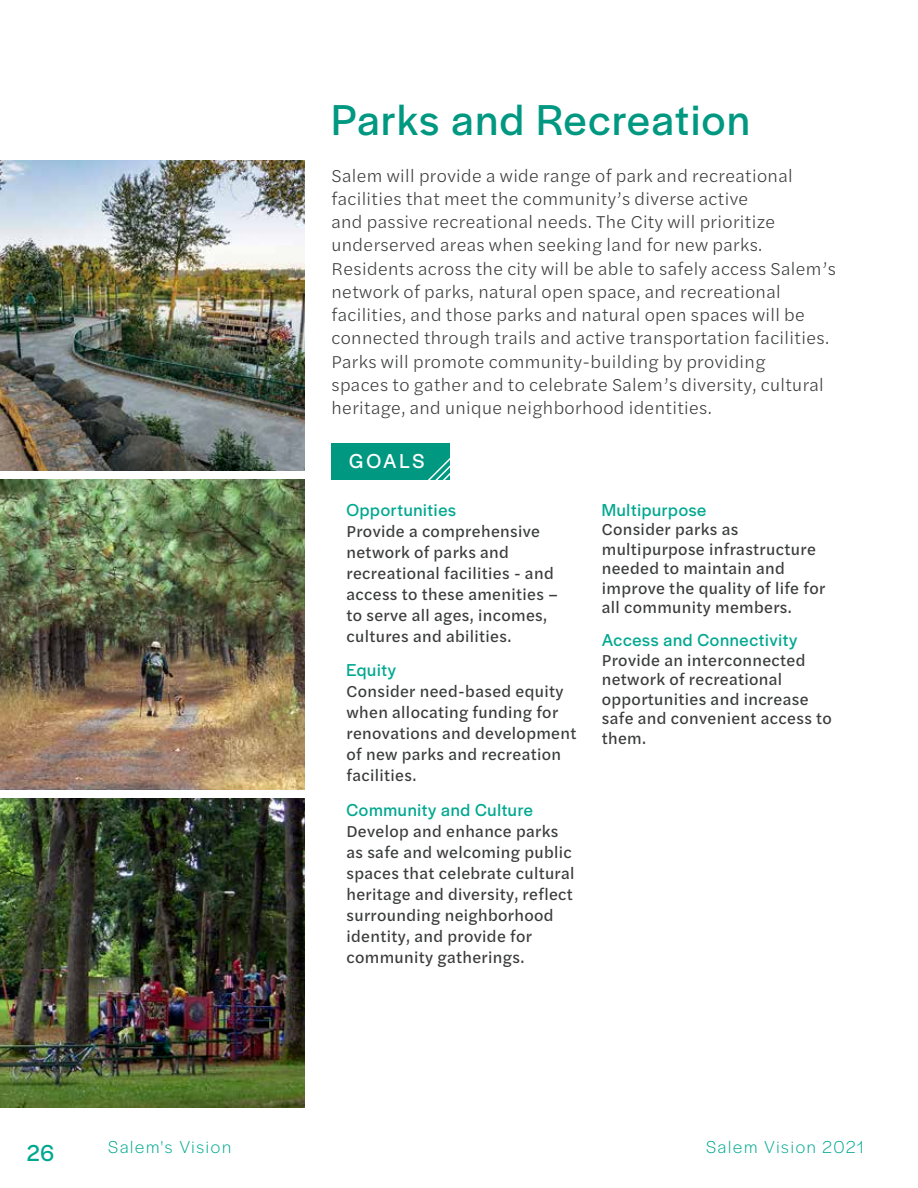
<style>
.page{position:relative;width:918px;height:1188px;background:#fff}
.page>*{position:absolute;margin:0;border:0;box-sizing:border-box;transform-origin:0 0}
.t1{font:45px "Halyard Display";letter-spacing:.04em;color:#009881}
.t2{font:24px "Halyard Display";color:#00a890}
.t3{font:21px "Halyard Display";letter-spacing:.12em;color:#fff}
.t4{font:300 18px/23.2px "Halyard Text";letter-spacing:.02em;color:#3a3b3b}
.t5{font:18px "Halyard Display";letter-spacing:.04em;color:#00a890}
.t6{font:300 18px "Halyard Display";letter-spacing:.095em;color:#00a890}
.t7{font:16.5px/21px "Halyard Text";letter-spacing:.02em;color:#3a3b3b}
</style>
<div class="page">
<img style="left:0;top:161px;width:304px;height:309px">
<img style="left:0;top:480px;width:304px;height:309px">
<img style="left:0;top:798px;width:304px;height:310px">
<div style="left:332px;top:444px;width:118px;height:36px;background:#009881"></div>
<svg style="left:428px;top:458px;width:22px;height:22px"></svg>
<h1 class="t1" style="left:332px;top:88px;width:420px">Parks and Recreation</h1>
<p class="t4" style="left:332px;top:163px;width:506px">Salem will provide a wide range of park and recreational facilities that meet the community’s diverse active<br>and passive recreational needs. The City will prioritize underserved areas when seeking land for new parks.<br>Residents across the city will be able to safely access Salem’s network of parks, natural open space, and recreational facilities, and those parks and natural open spaces will be connected through trails and active transportation facilities.<br>Parks will promote community-building by providing<br>spaces to gather and to celebrate Salem’s diversity, cultural heritage, and unique neighborhood identities.</p>
<p class="t3" style="left:349px;top:446px;width:76px">GOALS</p>
<p class="t5" style="left:346px;top:497px;width:111px">Opportunities</p>
<p class="t7" style="left:346px;top:520px;width:213px">Provide a comprehensive network of parks and recreational facilities - and access to these amenities – to serve all ages, incomes, cultures and abilities.</p>
<p class="t5" style="left:346px;top:657px;width:51px">Equity</p>
<p class="t7" style="left:346px;top:680px;width:231px">Consider need-based equity when allocating funding for renovations and development of new parks and recreation facilities.</p>
<p class="t5" style="left:346px;top:797px;width:188px">Community and Culture</p>
<p class="t7" style="left:346px;top:820px;width:230px">Develop and enhance parks as safe and welcoming public spaces that celebrate cultural heritage and diversity, reflect surrounding neighborhood identity, and provide for community gatherings.</p>
<p class="t5" style="left:602px;top:497px;width:106px">Multipurpose</p>
<p class="t7" style="left:602px;top:519px;width:225px;line-height:19.5px">Consider parks as multipurpose infrastructure needed to maintain and improve the quality of life for all community members.</p>
<p class="t5" style="left:602px;top:627px;width:197px">Access and Connectivity</p>
<p class="t7" style="left:602px;top:649px;width:232px;line-height:19.5px">Provide an interconnected network of recreational opportunities and increase safe and convenient access to them.</p>
<h2 class="t2" style="left:27px;top:1136px;width:29px">26</h2>
<p class="t6" style="left:108px;top:1135px;width:124px">Salem's Vision</p>
<p class="t6" style="left:706px;top:1135px;width:159px">Salem Vision 2021</p>
</div>
